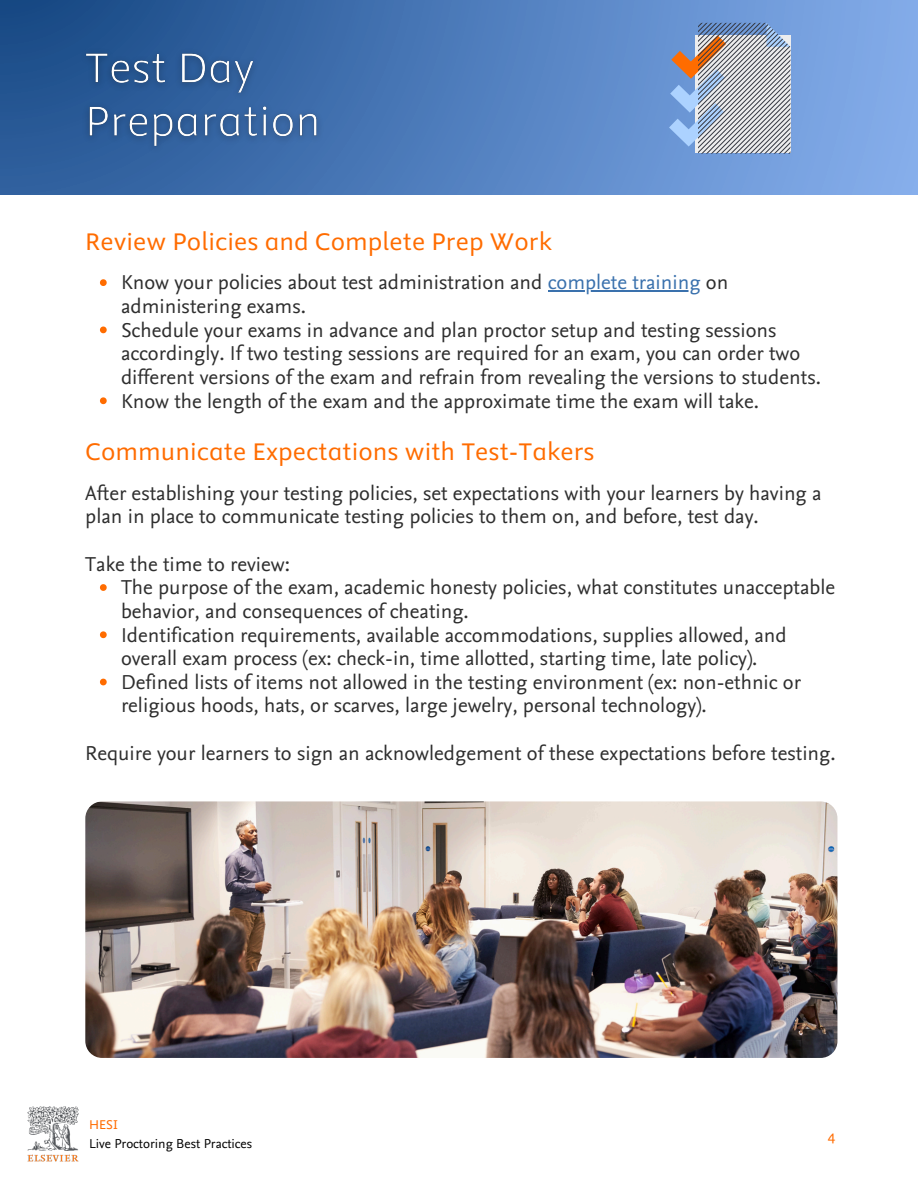
<style>
.page{position:relative;width:918px;height:1188px;background:#fff}
.page>*{position:absolute;margin:0;border:0;box-sizing:border-box;transform-origin:0 0}
.t1{font:27px "Elsevier Sans";color:#ff6c00}
.t2{font:21px/23.7px "Nexus Sans Pro";color:#2e2e2e}
.t3{font:16.5px "Elsevier Sans";color:#ff6c00}
.t4{font:14.25px "Elsevier Sans";color:#ff6c00}
.t5{font:13.5px "Nexus Sans Pro";color:#000}
.s1{color:#3a71ad}
</style>
<div class="page">
<div style="left:0;top:0;width:918px;height:195px;background:linear-gradient(to right,#1c4e8b,#85aeec)"></div>
<hr style="left:53px;top:2px;width:258px;height:1px;background:#bfbfbf">
<svg style="left:669px;top:23px;width:121px;height:131px"></svg>
<img style="left:85px;top:801px;width:752px;height:257px;border-radius:17px">
<svg style="left:100px;top:279px;width:7px;height:7px"></svg>
<hr style="left:548px;top:291px;width:153px;height:1px;background:#3a71ad">
<svg style="left:100px;top:327px;width:7px;height:6px"></svg>
<svg style="left:100px;top:397px;width:7px;height:7px"></svg>
<svg style="left:100px;top:584px;width:7px;height:7px"></svg>
<svg style="left:100px;top:631px;width:7px;height:7px"></svg>
<svg style="left:100px;top:679px;width:7px;height:6px"></svg>
<img style="left:27px;top:1106px;width:52px;height:56px">
<img style="left:75px;top:42px;width:254px;height:119px">
<p class="t1" style="left:85px;top:226px;width:468px">Review Policies and Complete Prep Work</p>
<p class="t2" style="left:121px;top:271px;width:609px">Know your policies about test administration and <span class="s1">complete training</span> on</p>
<h2 class="t2" style="left:121px;top:295px;width:657px">administering exams.<br>Schedule your exams in advance and plan proctor setup and testing sessions</h2>
<p class="t2" style="left:121px;top:342px;width:702px">accordingly. If two testing sessions are required for an exam, you can order two different versions of the exam and refrain from revealing the versions to students.<br>Know the length of the exam and the approximate time the exam will take.</p>
<p class="t1" style="left:85px;top:436px;width:511px">Communicate Expectations with Test-Takers</p>
<p class="t2" style="left:85px;top:481px;width:738px">After establishing your testing policies, set expectations with your learners by having a plan in place to communicate testing policies to them on, and before, test day.</p>
<h2 class="t2" style="left:85px;top:552px;width:206px">Take the time to review:</h2>
<h3 class="t2" style="left:121px;top:576px;width:716px">The purpose of the exam, academic honesty policies, what constitutes unacceptable behavior, and consequences of cheating.</h3>
<h3 class="t2" style="left:121px;top:623px;width:667px">Identification requirements, available accommodations, supplies allowed, and overall exam process (ex: check-in, time allotted, starting time, late policy).</h3>
<p class="t2" style="left:121px;top:670px;width:682px">Defined lists of items not allowed in the testing environment (ex: non-ethnic or religious hoods, hats, or scarves, large jewelry, personal technology).</p>
<p class="t2" style="left:85px;top:741px;width:752px">Require your learners to sign an acknowledgement of these expectations before testing.</p>
<h3 class="t4" style="left:89px;top:1116px;width:30px">HESI</h3>
<p class="t5" style="left:89px;top:1135px;width:165px">Live Proctoring Best Practices</p>
<p class="t3" style="left:828px;top:1127px;width:10px">4</p>
</div>
